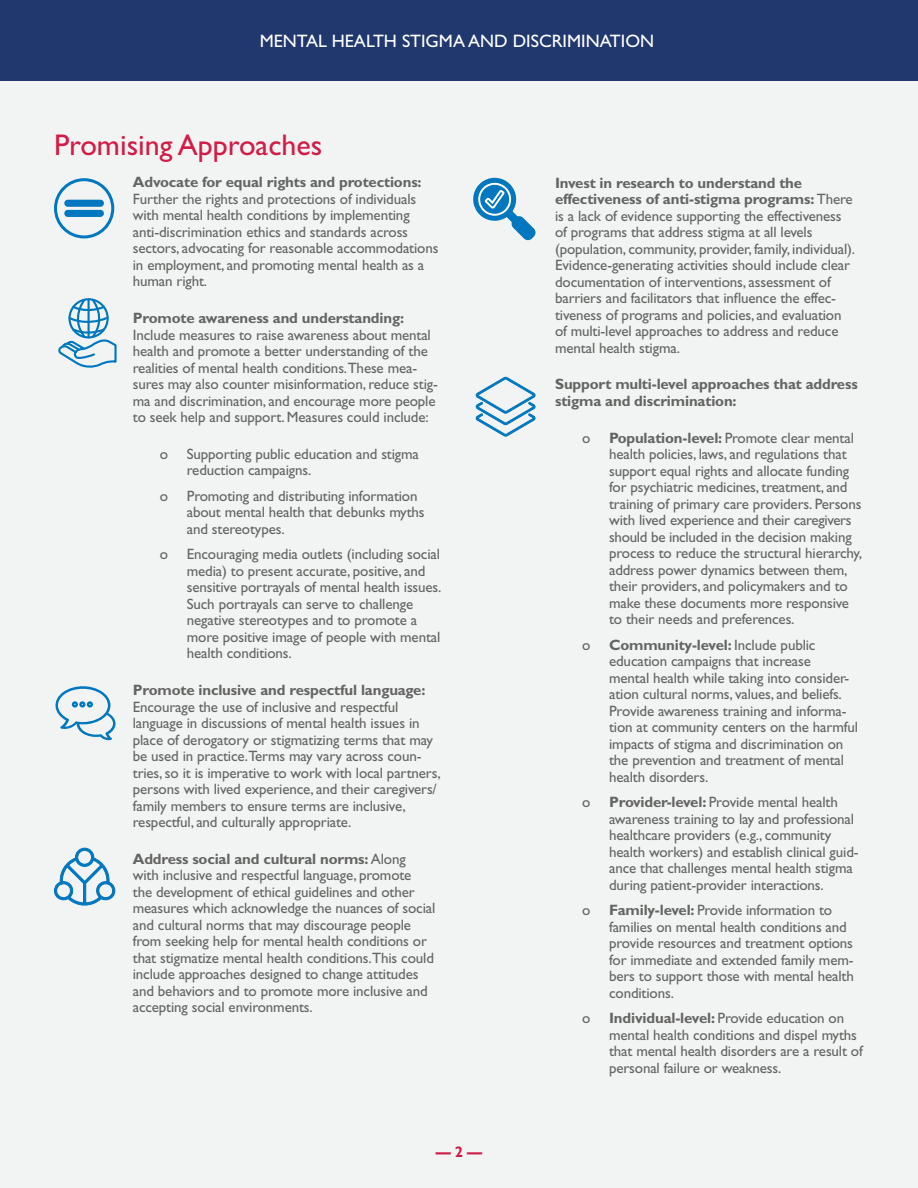
<style>
.page{position:relative;width:918px;height:1188px;background:#fff}
.page>*{position:absolute;margin:0;border:0;box-sizing:border-box;transform-origin:0 0}
.t1{font:30px "Gill Sans Std";color:#d01c48}
.t2{font:18px "Gill Sans Std";color:#fff}
.text_spafter{font:15px/16.5px "Gill Sans Std";letter-spacing:-.01em;color:#646463}
.text_spafter-2{font:700 15px/16.5px "Gill Sans Std";letter-spacing:-.01em;color:#646463}
.t3{font:700 15px "Gill Sans";color:#d01c48}
.s1{font-weight:700}
</style>
<div class="page">
<div style="left:0;top:81px;width:918px;height:1107px;background:#f1f4f2"></div>
<svg style="left:473px;top:178px;width:63px;height:62px"></svg>
<svg style="left:55px;top:686px;width:61px;height:54px"></svg>
<div style="left:54px;top:178px;width:60px;height:60px;border:3px solid #0077bf;border-radius:50%"></div>
<div style="left:64px;top:200px;width:40px;height:7px;background:#0077bf;border-radius:4px"></div>
<div style="left:64px;top:210px;width:40px;height:7px;background:#0077bf;border-radius:4px"></div>
<svg style="left:54px;top:848px;width:62px;height:58px"></svg>
<svg style="left:475px;top:376px;width:61px;height:61px"></svg>
<svg style="left:58px;top:298px;width:59px;height:70px"></svg>
<div style="left:0;top:0;width:918px;height:81px;background:#21386f"></div>
<p class="t2" style="left:260px;top:30px;width:396px">MENTAL HEALTH STIGMA AND DISCRIMINATION</p>
<h2 class="t1" style="left:54px;top:128px;width:270px">Promising Approaches</h2>
<p class="text_spafter" style="left:133px;top:174px;width:307px"><span class="s1">Advocate for equal rights and protections:<br></span>Further the rights and protections of individuals with mental health conditions by implementing anti-discrimination ethics and standards across sectors, advocating for reasonable accommodations in employment, and promoting mental health as a human right.</p>
<p class="text_spafter" style="left:133px;top:310px;width:307px"><span class="s1">Promote awareness and understanding:<br></span>Include measures to raise awareness about mental health and promote a better understanding of the realities of mental health conditions.These mea&shy;sures may also counter misinformation, reduce stig&shy;ma and discrimination, and encourage more people to seek help and support. Measures could include:</p>
<p class="text_spafter" style="left:187px;top:446px;width:234px;text-indent:-27px">o Supporting public education and stigma reduction campaigns.</p>
<p class="text_spafter" style="left:187px;top:488px;width:239px;text-indent:-27px">o Promoting and distributing information about mental health that debunks myths and stereotypes.</p>
<p class="text_spafter" style="left:187px;top:546px;width:256px;text-indent:-27px">o Encouraging media outlets (including social media) to present accurate, positive, and sensitive portrayals of mental health issues.<br>Such portrayals can serve to challenge negative stereotypes and to promote a more positive image of people with mental health conditions.</p>
<p class="text_spafter" style="left:133px;top:682px;width:309px"><span class="s1">Promote inclusive and respectful language:<br></span>Encourage the use of inclusive and respectful language in discussions of mental health issues in place of derogatory or stigmatizing terms that may be used in practice.Terms may vary across coun&shy;tries, so it is imperative to work with local partners, persons with lived experience, and their caregivers/ family members to ensure terms are inclusive, respectful, and culturally appropriate.</p>
<p class="text_spafter" style="left:133px;top:851px;width:304px"><span class="s1">Address social and cultural norms:</span> Along with inclusive and respectful language, promote<br>the development of ethical guidelines and other measures which acknowledge the nuances of social and cultural norms that may discourage people from seeking help for mental health conditions or that stigmatize mental health conditions.This could include approaches designed to change attitudes and behaviors and to promote more inclusive and accepting social environments.</p>
<p class="t3" style="left:436px;top:1143px;width:48px">— 2 —</p>
<p class="text_spafter" style="left:555px;top:174px;width:302px"><span class="s1">Invest in research to understand the effectiveness of anti-stigma programs:</span> There is a lack of evidence supporting the effectiveness of programs that address stigma at all levels (population, community, provider, family, individual).<br>Evidence-generating activities should include clear documentation of interventions, assessment of barriers and facilitators that influence the effec&shy;tiveness of programs and policies, and evaluation of multi-level approaches to address and reduce mental health stigma.</p>
<p class="text_spafter-2" style="left:555px;top:376px;width:304px">Support multi-level approaches that address stigma and discrimination:</p>
<p class="text_spafter" style="left:609px;top:429px;width:254px;text-indent:-27px">o <span class="s1">Population-level:</span> Promote clear mental health policies, laws, and regulations that support equal rights and allocate funding for psychiatric medicines, treatment, and training of primary care providers. Persons with lived experience and their caregivers should be included in the decision making process to reduce the structural hierarchy, address power dynamics between them, their providers, and policymakers and to make these documents more responsive to their needs and preferences.</p>
<p class="text_spafter" style="left:609px;top:636px;width:250px;text-indent:-27px">o <span class="s1">Community-level:</span> Include public education campaigns that increase<br>mental health while taking into consider&shy;ation cultural norms, values, and beliefs.<br>Provide awareness training and informa&shy;tion at community centers on the harmful impacts of stigma and discrimination on the prevention and treatment of mental health disorders.</p>
<p class="text_spafter" style="left:609px;top:794px;width:251px;text-indent:-27px">o <span class="s1">Provider-level:</span> Provide mental health awareness training to lay and professional healthcare providers (e.g., community health workers) and establish clinical guid&shy;ance that challenges mental health stigma during patient-provider interactions.</p>
<p class="text_spafter" style="left:609px;top:902px;width:246px;text-indent:-27px">o <span class="s1">Family-level:</span> Provide information to families on mental health conditions and provide resources and treatment options for immediate and extended family mem&shy;bers to support those with mental health conditions.</p>
<p class="text_spafter" style="left:609px;top:1010px;width:255px;text-indent:-27px">o <span class="s1">Individual-level:</span> Provide education on mental health conditions and dispel myths that mental health disorders are a result of personal failure or weakness.</p>
</div>
